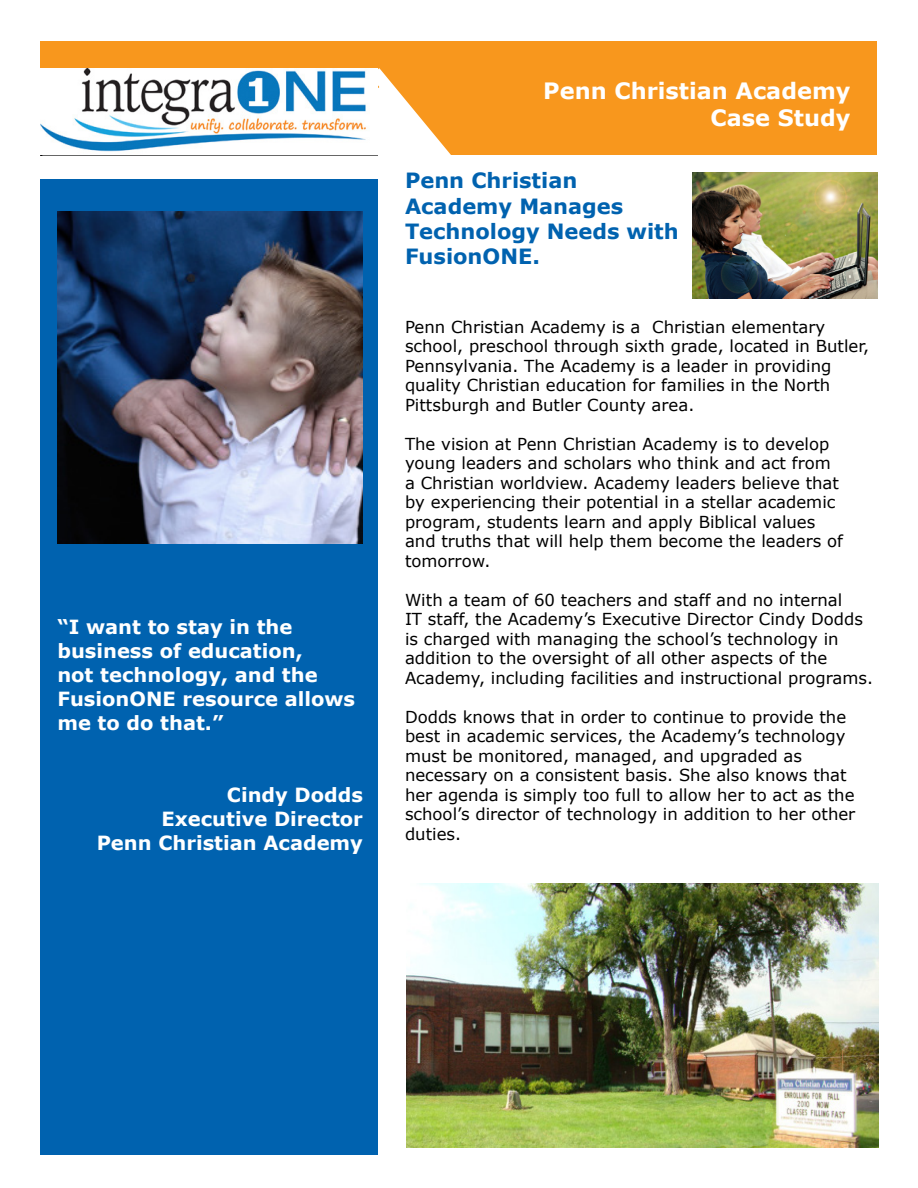
<style>
.page{position:relative;width:918px;height:1188px;background:#fff}
.page>*{position:absolute;margin:0;border:0;box-sizing:border-box;transform-origin:0 0}
.t1{font:700 22.5px/27px "Verdana";color:#fff;text-align:right}
.t2{font:700 21px/25.2px "Verdana";color:#0062af}
.t3{font:700 19.5px/24px "Verdana";color:#fff}
.t4{font:16.5px/19.5px "Verdana";color:#000}
</style>
<div class="page">
<img style="left:692px;top:172px;width:186px;height:126px">
<div style="left:40px;top:41px;width:838px;height:113px;background:#f8971d"></div>
<svg style="left:40px;top:68px;width:431px;height:88px"></svg>
<img style="left:406px;top:883px;width:473px;height:264px">
<div style="left:40px;top:179px;width:338px;height:976px;background:#0062af"></div>
<img style="left:57px;top:212px;width:306px;height:332px">
<img style="left:41px;top:68px;width:337px;height:86px">
<p class="t3" style="left:57px;top:614px;width:299px">“I want to stay in the business of education,<br>not technology, and the<br>FusionONE resource allows me to do that.”</p>
<p class="t3" style="left:97px;top:782px;width:268px;text-align:right">Cindy Dodds<br>Executive Director<br>Penn Christian Academy</p>
<h1 class="t1" style="left:543px;top:77px;width:309px">Penn Christian Academy<br>Case Study</h1>
<p class="t2" style="left:405px;top:168px;width:275px">Penn Christian<br>Academy Manages<br>Technology Needs with<br>FusionONE.</p>
<p class="t4" style="left:405px;top:317px;width:466px">Penn Christian Academy is a Christian elementary school, preschool through sixth grade, located in Butler, Pennsylvania. The Academy is a leader in providing quality Christian education for families in the North Pittsburgh and Butler County area.</p>
<p class="t4" style="left:405px;top:434px;width:440px">The vision at Penn Christian Academy is to develop young leaders and scholars who think and act from a Christian worldview. Academy leaders believe that by experiencing their potential in a stellar academic program, students learn and apply Biblical values and truths that will help them become the leaders of tomorrow.</p>
<p class="t4" style="left:405px;top:590px;width:470px">With a team of 60 teachers and staff and no internal<br>IT staff, the Academy’s Executive Director Cindy Dodds is charged with managing the school’s technology in addition to the oversight of all other aspects of the Academy, including facilities and instructional programs.</p>
<p class="t4" style="left:405px;top:707px;width:452px">Dodds knows that in order to continue to provide the best in academic services, the Academy’s technology must be monitored, managed, and upgraded as necessary on a consistent basis. She also knows that her agenda is simply too full to allow her to act as the school’s director of technology in addition to her other duties.</p>
</div>
